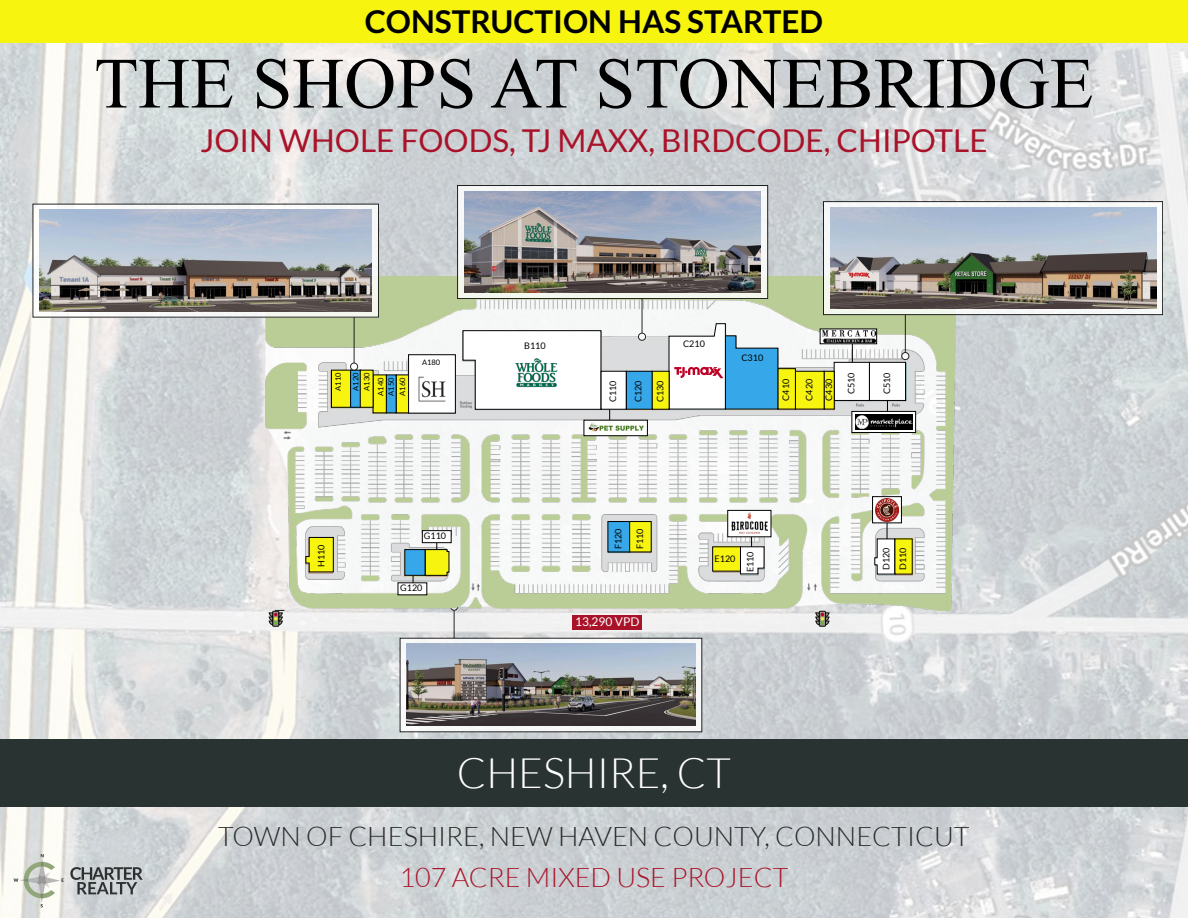
<style>
.page{position:relative;width:1188px;height:918px;background:#fff}
.page>*{position:absolute;margin:0;border:0;box-sizing:border-box;transform-origin:0 0}
.t1{font:72px "Times New Roman";color:#000}
.t2{font:300 42px "Lato";color:#fff}
.t3{font:31.5px "Lato";color:#a9132a}
.t4{font:700 31.5px "Lato";color:#000}
.t5{font:300 27px "Lato";color:#292929}
.t6{font:300 27px "Lato";color:#a9132a}
.t7{font:12px "Lato";color:#fff}
.t8{font:9px/17px "Lato";color:#000}
.t9{font:7.5px/10.1px "Lato";color:#000}
</style>
<div class="page">
<img style="left:0;top:42px;width:1188px;height:876px">
<div style="left:0;top:739px;width:1188px;height:68px;background:#293331"></div>
<div style="left:0;top:0;width:1188px;height:42px;background:#f7f410"></div>
<svg style="left:14px;top:854px;width:50px;height:53px"></svg>
<svg style="left:70px;top:867px;width:73px;height:27px;background:#949899"></svg>
<div style="left:819px;top:611px;width:7px;height:15px;border:1px solid #100f0f"></div>
<svg style="left:816px;top:613px;width:13px;height:12px"></svg>
<div style="left:273px;top:611px;width:6px;height:15px;border:1px solid #100f0f"></div>
<svg style="left:269px;top:613px;width:13px;height:12px"></svg>
<div style="left:573px;top:615px;width:69px;height:15px;background:#a9132a"></div>
<svg style="left:454px;top:610px;width:1px;height:28px"></svg>
<div style="left:400px;top:638px;width:302px;height:94px;background:linear-gradient(to right,#f8f9f9,#f7f8f8)"></div>
<img style="left:406px;top:644px;width:290px;height:81px">
<img style="left:266px;top:277px;width:689px;height:333px">
<div style="left:895px;top:539px;width:17px;height:35px;background:#f7f410"></div>
<div style="left:713px;top:547px;width:28px;height:24px;background:#f7f410"></div>
<div style="left:608px;top:522px;width:22px;height:30px;background:#36a7e9"></div>
<div style="left:630px;top:522px;width:21px;height:30px;background:#f7f410"></div>
<div style="left:629px;top:521px;width:22px;height:31px;border:1px solid #000"></div>
<div style="left:331px;top:370px;width:20px;height:37px;background:#f7f410"></div>
<div style="left:331px;top:370px;width:20px;height:37px;border:1px solid #000"></div>
<div style="left:373px;top:375px;width:13px;height:38px;background:#f7f410"></div>
<div style="left:373px;top:375px;width:14px;height:38px;border:1px solid #000"></div>
<div style="left:396px;top:375px;width:13px;height:38px;background:#f7f410"></div>
<div style="left:396px;top:375px;width:13px;height:38px;border:1px solid #000"></div>
<div style="left:386px;top:375px;width:10px;height:38px;background:#36a7e9"></div>
<div style="left:386px;top:375px;width:10px;height:38px;border:1px solid #000"></div>
<div style="left:351px;top:370px;width:10px;height:37px;background:#36a7e9"></div>
<div style="left:350px;top:370px;width:11px;height:37px;border:1px solid #000"></div>
<div style="left:360px;top:370px;width:13px;height:37px;background:#f7f410"></div>
<div style="left:360px;top:370px;width:13px;height:37px;border:1px solid #000"></div>
<div style="left:405px;top:550px;width:20px;height:25px;background:#36a7e9"></div>
<div style="left:405px;top:549px;width:20px;height:27px;border:1px solid #000"></div>
<div style="left:409px;top:355px;width:46px;height:58px;background:#fff"></div>
<div style="left:408px;top:355px;width:48px;height:58px;border:1px solid #000"></div>
<div style="left:795px;top:371px;width:29px;height:38px;background:#f7f410"></div>
<div style="left:778px;top:369px;width:17px;height:40px;background:#f7f410"></div>
<div style="left:778px;top:368px;width:18px;height:41px;border:1px solid #000"></div>
<div style="left:834px;top:362px;width:35px;height:38px;background:#fff"></div>
<div style="left:834px;top:362px;width:36px;height:39px;border:1px solid #000"></div>
<div style="left:869px;top:362px;width:37px;height:38px;background:#fff"></div>
<div style="left:869px;top:362px;width:37px;height:39px;border:1px solid #000"></div>
<div style="left:824px;top:371px;width:10px;height:38px;background:#f7f410"></div>
<div style="left:824px;top:371px;width:10px;height:38px;border:1px solid #000"></div>
<svg style="left:305px;top:537px;width:29px;height:35px"></svg>
<svg style="left:463px;top:330px;width:138px;height:80px"></svg>
<div style="left:398px;top:583px;width:29px;height:12px;background:#fff"></div>
<svg style="left:425px;top:543px;width:24px;height:33px"></svg>
<div style="left:601px;top:371px;width:25px;height:38px;background:#fff"></div>
<div style="left:626px;top:371px;width:26px;height:38px;background:#36a7e9"></div>
<div style="left:626px;top:371px;width:26px;height:38px;border:1px solid #000"></div>
<div style="left:652px;top:371px;width:17px;height:38px;background:#f7f410"></div>
<div style="left:652px;top:371px;width:17px;height:38px;border:1px solid #000"></div>
<svg style="left:874px;top:523px;width:21px;height:51px"></svg>
<svg style="left:874px;top:498px;width:26px;height:23px"></svg>
<div style="left:872px;top:496px;width:30px;height:27px;border:1px solid #000"></div>
<svg style="left:669px;top:323px;width:109px;height:86px"></svg>
<img style="left:514px;top:356px;width:46px;height:34px">
<img style="left:876px;top:498px;width:22px;height:23px">
<svg style="left:740px;top:537px;width:24px;height:37px"></svg>
<div style="left:728px;top:510px;width:43px;height:27px;background:#fff"></div>
<div style="left:728px;top:510px;width:43px;height:27px;border:1px solid #000"></div>
<img style="left:731px;top:513px;width:37px;height:21px">
<div style="left:584px;top:420px;width:63px;height:16px;background:#fff"></div>
<div style="left:584px;top:420px;width:64px;height:16px;border:1px solid #000"></div>
<img style="left:588px;top:422px;width:56px;height:10px">
<div style="left:422px;top:531px;width:29px;height:12px;background:#fff"></div>
<div style="left:422px;top:530px;width:29px;height:13px;border:1px solid #000"></div>
<img style="left:418px;top:376px;width:28px;height:25px">
<svg style="left:35px;top:206px;width:342px;height:109px"></svg>
<img style="left:40px;top:210px;width:332px;height:101px">
<hr style="left:354px;top:317px;width:1px;height:46px;background:#000">
<div style="left:351px;top:363px;width:7px;height:7px;background:#fff;border-radius:50%"></div>
<div style="left:350px;top:363px;width:8px;height:7px;border:1px solid #000;border-radius:50%"></div>
<svg style="left:459px;top:187px;width:307px;height:110px;fill:#f5f7f6"></svg>
<div style="left:457px;top:185px;width:311px;height:114px;border:1px solid #000"></div>
<img style="left:464px;top:192px;width:297px;height:100px">
<hr style="left:642px;top:298px;width:1px;height:35px;background:#000">
<div style="left:638px;top:333px;width:8px;height:7px;background:#fff;border-radius:50%"></div>
<div style="left:638px;top:333px;width:8px;height:7px;border:1px solid #000;border-radius:50%"></div>
<div style="left:824px;top:202px;width:339px;height:113px;background:#f7f8f8"></div>
<div style="left:823px;top:201px;width:340px;height:114px;border:1px solid #000"></div>
<img style="left:830px;top:207px;width:326px;height:102px">
<hr style="left:905px;top:315px;width:1px;height:37px;background:#000">
<div style="left:902px;top:353px;width:7px;height:7px;background:#fff;border-radius:50%"></div>
<div style="left:902px;top:352px;width:7px;height:8px;border:1px solid #000;border-radius:50%"></div>
<svg style="left:852px;top:344px;width:1px;height:18px"></svg>
<div style="left:852px;top:411px;width:64px;height:22px;background:#fff"></div>
<div style="left:852px;top:411px;width:64px;height:22px;border:1px solid #000"></div>
<div style="left:820px;top:329px;width:57px;height:15px;border:1px solid #000"></div>
<img style="left:855px;top:414px;width:57px;height:16px">
<img style="left:822px;top:331px;width:53px;height:11px">
<h3 class="t4" style="left:365px;top:4px;width:460px">CONSTRUCTION HAS STARTED</h3>
<h1 class="t1" style="left:94px;top:35px;width:1001px">THE SHOPS AT STONEBRIDGE</h1>
<h3 class="t3" style="left:200px;top:123px;width:789px">JOIN WHOLE FOODS, TJ MAXX, BIRDCODE, CHIPOTLE</h3>
<p class="t9" style="left:350px;top:391px;width:20px;line-height:11.1px;rotate:-90deg">A120<br>A130</p>
<p class="t9" style="left:333px;top:391px;width:20px;rotate:-90deg">A110</p>
<p class="t9" style="left:376px;top:396px;width:20px;rotate:-90deg">A140<br>A150</p>
<p class="t9" style="left:398px;top:396px;width:20px;rotate:-90deg">A160</p>
<p class="t9" style="left:422px;top:357px;width:20px">A180</p>
<p class="t8" style="left:313px;top:567px;width:24px;rotate:-90deg">H110</p>
<p class="t8" style="left:424px;top:527px;width:24px">G110</p>
<p class="t8" style="left:400px;top:580px;width:24px">G120</p>
<p class="t8" style="left:524px;top:337px;width:23px">B110</p>
<p class="t8" style="left:605px;top:402px;width:23px;rotate:-90deg">C110</p>
<p class="t8" style="left:630px;top:402px;width:23px;rotate:-90deg">C120</p>
<p class="t8" style="left:652px;top:402px;width:23px;rotate:-90deg">C130</p>
<p class="t8" style="left:683px;top:335px;width:23px">C210</p>
<p class="t8" style="left:741px;top:349px;width:23px">C310</p>
<p class="t8" style="left:777px;top:401px;width:23px;rotate:-90deg">C410</p>
<p class="t8" style="left:799px;top:401px;width:23px;line-height:19.6px;rotate:-90deg">C420<br>C430</p>
<p class="t8" style="left:843px;top:394px;width:23px;rotate:-90deg">C510</p>
<p class="t8" style="left:878px;top:394px;width:23px;rotate:-90deg">C510</p>
<p class="t8" style="left:610px;top:549px;width:22px;rotate:-90deg">F120</p>
<p class="t8" style="left:631px;top:549px;width:22px;rotate:-90deg">F110</p>
<h3 class="t7" style="left:575px;top:615px;width:66px">13,290 VPD</h3>
<p class="t8" style="left:715px;top:550px;width:22px">E120</p>
<p class="t8" style="left:742px;top:572px;width:22px;rotate:-90deg">E110</p>
<p class="t8" style="left:878px;top:570px;width:24px;rotate:-90deg">D120<br>D110</p>
<h2 class="t2" style="left:457px;top:750px;width:276px">CHESHIRE, CT</h2>
<h3 class="t5" style="left:218px;top:822px;width:753px">TOWN OF CHESHIRE, NEW HAVEN COUNTY, CONNECTICUT</h3>
<h3 class="t6" style="left:400px;top:863px;width:390px">107 ACRE MIXED USE PROJECT</h3>
</div>
